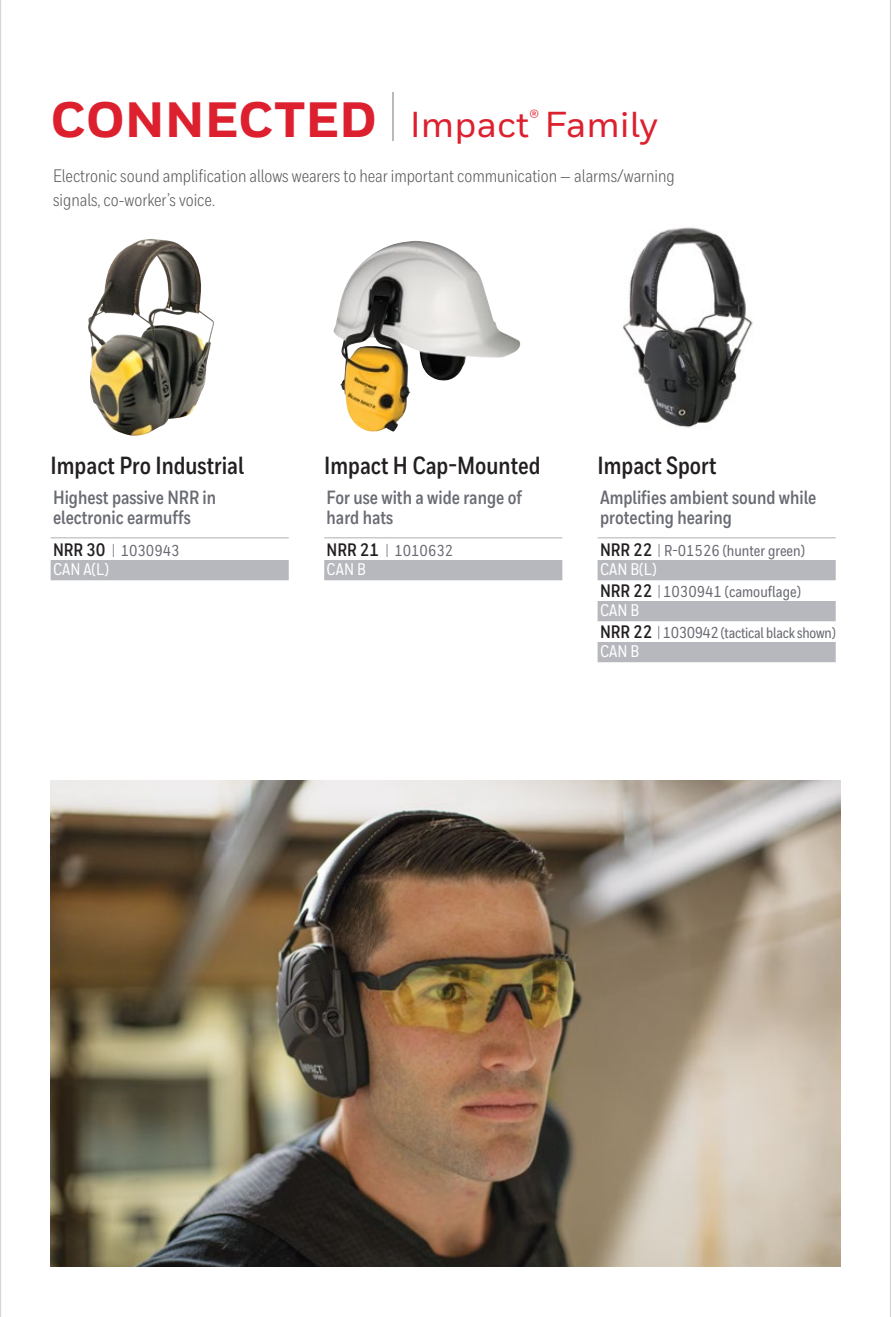
<style>
.page{position:relative;width:891px;height:1317px;background:#fff}
.page>*{position:absolute;margin:0;border:0;box-sizing:border-box;transform-origin:0 0}
._01_Product_Section{font:500 36px "Honeywell Sans";color:#dc202e}
._03_Product_Name{font:700 24.75px "Honeywell Cond";color:#231f20}
._05_Product_Descript{font:700 19.12px/20.2px "Honeywell Cond";color:#696b73}
._02_Product_Section{font:18px/24.8px "Honeywell Cond";color:#58595b}
.Product{font:500 16.88px "Honeywell Cond";letter-spacing:.01em;color:#fff}
.Product-2{font:500 15.75px "Honeywell Cond";color:#696b73}
.Product-3{font:500 15.3px "Honeywell Cond";letter-spacing:-.015em;color:#696b73}
.s1{font-weight:800;font-size:49.5px}
.s2{font-family:"Honeywell Cond";font-weight:300;font-size:58.5px;color:#b8babc}
.s3{font-weight:700;font-size:18px;color:#231f20}
.s4{font-weight:400}
.s5{font-weight:400;font-size:15.75px}
.s6{font-size:15.75px}
</style>
<div class="page">
<img style="left:334px;top:241px;width:187px;height:191px">
<img style="left:623px;top:227px;width:130px;height:201px">
<hr style="left:51px;top:537px;width:238px;height:1px;background:#b7b8bd">
<div style="left:51px;top:560px;width:238px;height:20px;background:#b7b8bd"></div>
<hr style="left:324px;top:537px;width:238px;height:1px;background:#b7b8bd">
<div style="left:324px;top:560px;width:238px;height:20px;background:#b7b8bd"></div>
<hr style="left:598px;top:537px;width:238px;height:1px;background:#b7b8bd">
<div style="left:598px;top:560px;width:238px;height:20px;background:#b7b8bd"></div>
<div style="left:598px;top:601px;width:238px;height:20px;background:#b7b8bd"></div>
<div style="left:598px;top:642px;width:238px;height:20px;background:#b7b8bd"></div>
<img style="left:88px;top:239px;width:126px;height:196px">
<img style="left:51px;top:780px;width:789px;height:486px">
<hr style="left:0;top:0;width:1px;height:1316px;background:#d6d6d9">
<hr style="left:890px;top:0;width:1px;height:1316px;background:#d6d6d9">
<p class="_01_Product_Section" style="left:51px;top:102px;width:609px"><span class="s1">CONNECTED</span> <span class="s2">|</span> Impact<sup>®</sup> Family</p>
<p class="_02_Product_Section" style="left:53px;top:163px;width:623px">Electronic sound amplification allows wearers to hear important communication — alarms/warning signals, co-worker’s voice.</p>
<p class="_03_Product_Name" style="left:51px;top:450px;width:195px">Impact Pro Industrial</p>
<p class="_05_Product_Descript" style="left:53px;top:487px;width:165px">Highest passive NRR in electronic earmuffs</p>
<p class="Product-2" style="left:53px;top:541px;width:128px"><span class="s3">NRR 30</span> <span class="s4">|</span> 1030943</p>
<p class="Product" style="left:53px;top:559px;width:57px">CAN A(L)</p>
<p class="_03_Product_Name" style="left:324px;top:450px;width:218px">Impact H Cap-Mounted</p>
<p class="_05_Product_Descript" style="left:327px;top:487px;width:197px">For use with a wide range of hard hats</p>
<p class="Product-2" style="left:327px;top:541px;width:128px"><span class="s3">NRR 21</span> <span class="s4">|</span> 1010632</p>
<p class="Product" style="left:327px;top:559px;width:41px">CAN B</p>
<p class="_03_Product_Name" style="left:598px;top:450px;width:121px">Impact Sport</p>
<p class="_05_Product_Descript" style="left:600px;top:487px;width:218px">Amplifies ambient sound while protecting hearing</p>
<p class="Product-2" style="left:600px;top:541px;width:206px"><span class="s3">NRR 22</span> <span class="s4">|</span> R-01526 (hunter green)</p>
<p class="Product" style="left:600px;top:559px;width:58px">CAN B(L)</p>
<p class="Product-2" style="left:600px;top:582px;width:202px"><span class="s3">NRR 22</span> <span class="s4">|</span> 1030941 (camouflage)</p>
<p class="Product" style="left:600px;top:600px;width:41px">CAN B</p>
<p class="Product-3" style="left:600px;top:623px;width:237px"><span class="s3">NRR 22</span> <span class="s5">|</span> <span class="s6">1030942</span> (tactical black shown)</p>
<p class="Product" style="left:600px;top:641px;width:41px">CAN B</p>
</div>
